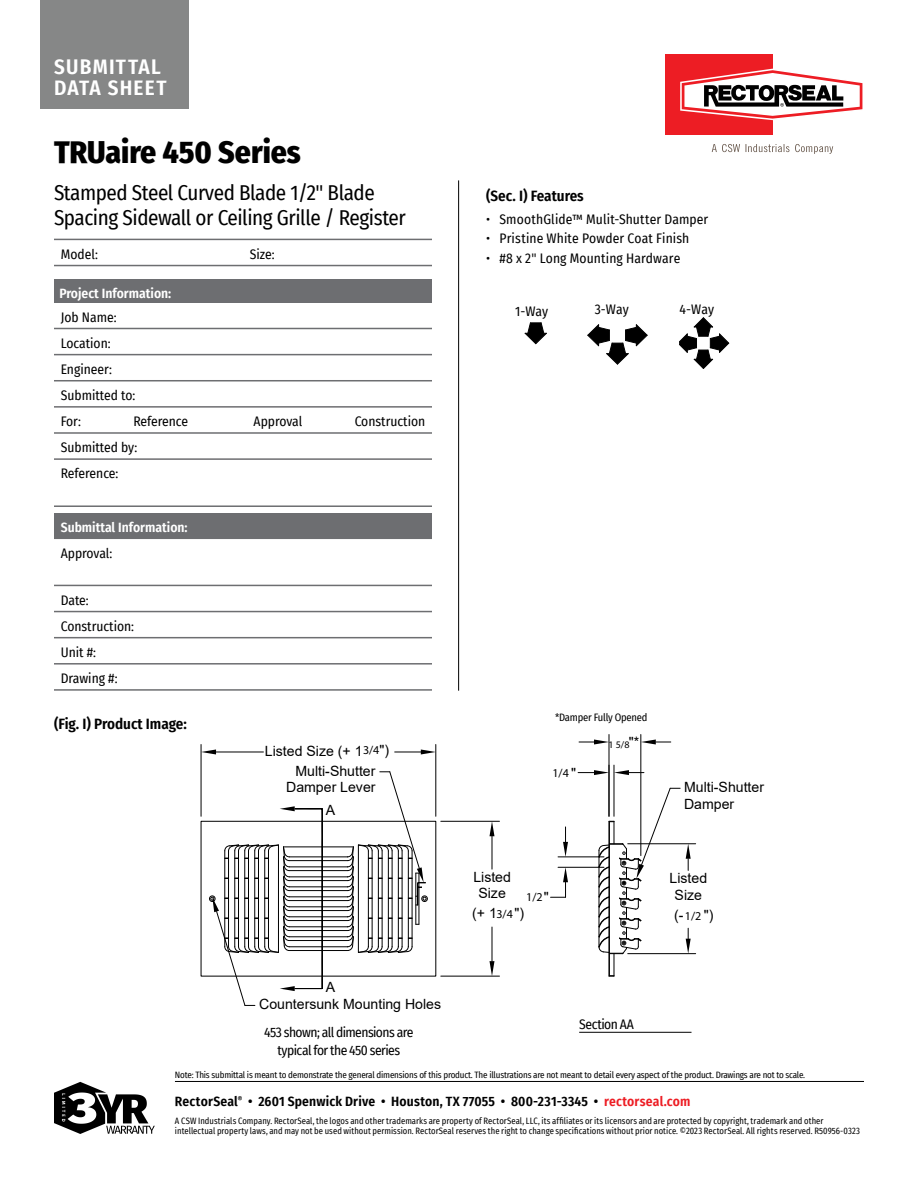
<style>
.page{position:relative;width:918px;height:1188px;background:#fff}
.page>*{position:absolute;margin:0;border:0;box-sizing:border-box;transform-origin:0 0}
.t1{font:800 31.5px "Fira Sans Condensed";color:#000}
.t2{font:21px "Fira Sans Condensed";letter-spacing:-.02em;color:#000}
.t3{font:600 21px/21px "Fira Sans Condensed";letter-spacing:.06em;color:#fff}
.t4{font:600 15px "Fira Sans Condensed";color:#000}
.t5{font:14.1px/16.8px "Arial";color:#000;text-align:center}
.t6{font:13.5px/26.1px "Fira Sans Condensed";color:#000}
.t7{font:600 13.5px "Fira Sans Condensed";letter-spacing:.01em;color:#000}
.t8{font:13.5px/18.3px "Fira Sans Condensed";letter-spacing:-.04em;color:#000;text-align:center}
.t9{font:600 13.5px "Fira Sans Condensed";color:#fff}
.t10{font:13.5px "Fira Sans Condensed";letter-spacing:-.03em;color:#000}
.t11{font:12px "Myriad Pro";color:#000}
.t12{font:10.5px "Fira Sans Condensed";letter-spacing:-.02em;color:#000}
.t13{font:10.05px "Myriad Pro";color:#000}
.t14{font:9px/10.5px "Fira Sans Condensed";letter-spacing:.005em;color:#000;scale:.95 1}
.t15{font:9px "Fira Sans Condensed";letter-spacing:-.02em;color:#000}
.s1{color:#ed1d24}
</style>
<div class="page">
<div style="left:40px;top:0;width:149px;height:108px;background:#868787"></div>
<div style="left:665px;top:54px;width:108px;height:81px;background:#ed1d24"></div>
<svg style="left:680px;top:69px;width:183px;height:51px"></svg>
<svg style="left:712px;top:144px;width:121px;height:10px"></svg>
<hr style="left:579px;top:1032px;width:113px;height:1px;background:#000">
<hr style="left:458px;top:180px;width:1px;height:511px;background:#000">
<hr style="left:175px;top:1081px;width:689px;height:1px;background:#000">
<div style="left:54px;top:280px;width:378px;height:23px;background:#6d6e71"></div>
<svg style="left:54px;top:327px;width:378px;height:55px"></svg>
<hr style="left:54px;top:328px;width:378px;height:1px;background:#6d6e71">
<hr style="left:54px;top:354px;width:378px;height:1px;background:#6d6e71">
<hr style="left:54px;top:380px;width:378px;height:1px;background:#6d6e71">
<hr style="left:54px;top:406px;width:378px;height:2px;background:#6d6e71">
<hr style="left:54px;top:432px;width:378px;height:2px;background:#6d6e71">
<hr style="left:54px;top:458px;width:378px;height:2px;background:#6d6e71">
<hr style="left:54px;top:505px;width:378px;height:2px;background:#6d6e71">
<div style="left:54px;top:513px;width:378px;height:26px;background:#6d6e71"></div>
<svg style="left:54px;top:584px;width:378px;height:55px"></svg>
<hr style="left:54px;top:585px;width:378px;height:1px;background:#6d6e71">
<hr style="left:54px;top:611px;width:378px;height:1px;background:#6d6e71">
<hr style="left:54px;top:637px;width:378px;height:1px;background:#6d6e71">
<hr style="left:54px;top:663px;width:378px;height:2px;background:#6d6e71">
<hr style="left:54px;top:689px;width:378px;height:2px;background:#6d6e71">
<svg style="left:54px;top:240px;width:378px;height:25px"></svg>
<hr style="left:54px;top:239px;width:189px;height:1px;background:#6d6e71">
<hr style="left:243px;top:239px;width:189px;height:1px;background:#6d6e71">
<hr style="left:54px;top:265px;width:189px;height:1px;background:#6d6e71">
<hr style="left:243px;top:265px;width:189px;height:1px;background:#6d6e71">
<svg style="left:54px;top:1082px;width:101px;height:52px"></svg>
<svg style="left:525px;top:323px;width:22px;height:21px"></svg>
<svg style="left:587px;top:324px;width:61px;height:41px"></svg>
<svg style="left:679px;top:318px;width:50px;height:51px"></svg>
<hr style="left:201px;top:744px;width:1px;height:72px;background:#000">
<hr style="left:435px;top:744px;width:1px;height:72px;background:#000">
<hr style="left:216px;top:752px;width:47px;height:1px;background:#000">
<svg style="left:201px;top:749px;width:15px;height:5px"></svg>
<svg style="left:395px;top:749px;width:41px;height:5px"></svg>
<hr style="left:441px;top:821px;width:58px;height:1px;background:#000">
<hr style="left:441px;top:976px;width:58px;height:1px;background:#000">
<hr style="left:492px;top:836px;width:1px;height:33px;background:#000">
<hr style="left:492px;top:927px;width:1px;height:34px;background:#000">
<svg style="left:489px;top:821px;width:5px;height:15px"></svg>
<svg style="left:489px;top:961px;width:5px;height:15px"></svg>
<hr style="left:614px;top:765px;width:1px;height:51px;background:#000">
<svg style="left:578px;top:770px;width:66px;height:5px"></svg>
<hr style="left:641px;top:735px;width:1px;height:121px;background:#000">
<hr style="left:609px;top:735px;width:1px;height:81px;background:#000">
<svg style="left:641px;top:740px;width:30px;height:4px"></svg>
<svg style="left:579px;top:740px;width:30px;height:4px"></svg>
<hr style="left:628px;top:844px;width:68px;height:1px;background:#000">
<hr style="left:628px;top:953px;width:68px;height:1px;background:#000">
<svg style="left:686px;top:844px;width:5px;height:26px"></svg>
<svg style="left:686px;top:928px;width:5px;height:26px"></svg>
<svg style="left:280px;top:806px;width:15px;height:5px"></svg>
<div style="left:421px;top:896px;width:7px;height:6px;border:1px solid #000;border-radius:50%"></div>
<hr style="left:289px;top:940px;width:59px;height:1px;background:#000">
<hr style="left:289px;top:936px;width:59px;height:1px;background:#000">
<hr style="left:289px;top:930px;width:59px;height:1px;background:#000">
<hr style="left:289px;top:926px;width:59px;height:1px;background:#000">
<hr style="left:289px;top:920px;width:59px;height:1px;background:#000">
<hr style="left:289px;top:916px;width:59px;height:1px;background:#000">
<hr style="left:289px;top:910px;width:59px;height:1px;background:#000">
<hr style="left:289px;top:906px;width:59px;height:1px;background:#000">
<hr style="left:289px;top:900px;width:59px;height:1px;background:#000">
<hr style="left:289px;top:896px;width:59px;height:1px;background:#000">
<hr style="left:289px;top:890px;width:59px;height:1px;background:#000">
<hr style="left:289px;top:886px;width:59px;height:1px;background:#000">
<hr style="left:289px;top:950px;width:59px;height:1px;background:#000">
<hr style="left:289px;top:946px;width:59px;height:1px;background:#000">
<hr style="left:289px;top:880px;width:59px;height:1px;background:#000">
<hr style="left:289px;top:877px;width:59px;height:1px;background:#000">
<hr style="left:289px;top:870px;width:59px;height:1px;background:#000">
<hr style="left:289px;top:867px;width:59px;height:1px;background:#000">
<hr style="left:289px;top:860px;width:59px;height:1px;background:#000">
<hr style="left:289px;top:857px;width:59px;height:1px;background:#000">
<hr style="left:283px;top:847px;width:70px;height:1px;background:#000">
<svg style="left:209px;top:844px;width:86px;height:162px"></svg>
<svg style="left:598px;top:788px;width:82px;height:189px"></svg>
<hr style="left:558px;top:857px;width:46px;height:1px;background:#000">
<hr style="left:558px;top:867px;width:46px;height:1px;background:#000">
<svg style="left:563px;top:827px;width:5px;height:30px"></svg>
<svg style="left:551px;top:867px;width:17px;height:31px"></svg>
<svg style="left:347px;top:771px;width:79px;height:182px"></svg>
<h2 class="t3" style="left:54px;top:55px;width:114px">SUBMITTAL<br>DATA SHEET</h2>
<h1 class="t1" style="left:54px;top:125px;width:248px">TRUaire 450 Series</h1>
<h2 class="t2" style="left:54px;top:177px;width:322px">Stamped Steel Curved Blade 1/2" Blade</h2>
<h3 class="t4" style="left:486px;top:183px;width:99px">(Sec. I) Features</h3>
<h2 class="t2" style="left:54px;top:202px;width:353px">Spacing Sidewall or Ceiling Grille / Register</h2>
<h3 class="t6" style="left:486px;top:206px;width:224px">• SmoothGlide™ Mulit-Shutter Damper</h3>
<h3 class="t6" style="left:486px;top:225px;width:205px">• Pristine White Powder Coat Finish</h3>
<h3 class="t6" style="left:250px;top:241px;width:26px">Size:</h3>
<h3 class="t6" style="left:61px;top:241px;width:39px">Model:</h3>
<h3 class="t6" style="left:486px;top:245px;width:196px">• #8 x 2" Long Mounting Hardware</h3>
<h3 class="t9" style="left:59px;top:282px;width:113px">Project Information:</h3>
<h3 class="t6" style="left:61px;top:304px;width:76px">Job Name:<br>Location:<br>Engineer:<br>Submitted to:<br>For:</h3>
<h3 class="t6" style="left:133px;top:408px;width:56px">Reference</h3>
<h3 class="t6" style="left:254px;top:408px;width:50px">Approval</h3>
<h3 class="t6" style="left:355px;top:408px;width:72px">Construction</h3>
<h3 class="t6" style="left:61px;top:434px;width:78px">Submitted by:<br>Reference:</h3>
<h3 class="t9" style="left:61px;top:517px;width:128px">Submittal Information:</h3>
<h3 class="t6" style="left:61px;top:540px;width:53px">Approval:</h3>
<h3 class="t6" style="left:61px;top:587px;width:75px">Date:<br>Construction:<br>Unit #:<br>Drawing #:</h3>
<h3 class="t4" style="left:54px;top:712px;width:134px">(Fig. I) Product Image:</h3>
<h3 class="t5" style="left:265px;top:742px;width:126px">Listed Size (+ 1 ")</h3>
<h3 class="t11" style="left:363px;top:743px;width:18px">3/4</h3>
<h3 class="t5" style="left:286px;top:762px;width:91px;text-align:right">Multi-Shutter<br>Damper Lever</h3>
<h3 class="t5" style="left:326px;top:802px;width:11px">A</h3>
<h3 class="t5" style="left:326px;top:979px;width:11px">A</h3>
<h3 class="t5" style="left:259px;top:996px;width:183px">Countersunk Mounting Holes</h3>
<h3 class="t8" style="left:264px;top:1023px;width:151px">453 shown; all dimensions are typical for the 450 series</h3>
<h3 class="t6" style="left:515px;top:298px;width:35px">1-Way</h3>
<h3 class="t6" style="left:595px;top:296px;width:35px">3-Way</h3>
<h3 class="t6" style="left:680px;top:296px;width:36px">4-Way</h3>
<p class="t12" style="left:555px;top:710px;width:94px">*Damper Fully Opened</p>
<h3 class="t5" style="left:571px;top:764px;width:7px">"</h3>
<h3 class="t11" style="left:552px;top:766px;width:18px">1/4</h3>
<h3 class="t5" style="left:473px;top:868px;width:39px">Listed<br>Size</h3>
<h3 class="t5" style="left:472px;top:905px;width:53px">(+ 1 ")</h3>
<h3 class="t5" style="left:544px;top:889px;width:7px">"</h3>
<h3 class="t11" style="left:526px;top:890px;width:18px">1/2</h3>
<h3 class="t11" style="left:496px;top:907px;width:18px">3/4</h3>
<h3 class="t5" style="left:629px;top:734px;width:12px">"*</h3>
<p class="t13" style="left:609px;top:738px;width:22px">1 5/8</p>
<h3 class="t5" style="left:684px;top:779px;width:82px;text-align:left">Multi-Shutter<br>Damper</h3>
<h3 class="t5" style="left:670px;top:869px;width:39px">Listed<br>Size</h3>
<h3 class="t5" style="left:674px;top:906px;width:11px">(-</h3>
<h3 class="t5" style="left:704px;top:906px;width:11px">")</h3>
<h3 class="t11" style="left:685px;top:909px;width:18px">1/2</h3>
<h3 class="t10" style="left:579px;top:1014px;width:56px">Section AA</h3>
<p class="t15" style="left:175px;top:1068px;width:632px">Note: This submittal is meant to demonstrate the general dimensions of this product. The illustrations are not meant to detail every aspect of the product. Drawings are not to scale.</p>
<h3 class="t7" style="left:175px;top:1091px;width:517px">RectorSeal<sup>®</sup> • 2601 Spenwick Drive • Houston, TX 77055 • 800-231-3345 • <span class="s1">rectorseal.com</span></h3>
<p class="t14" style="left:175px;top:1115px;width:723px">A CSW Industrials Company. RectorSeal, the logos and other trademarks are property of RectorSeal, LLC, its affiliates or its licensors and are protected by copyright, trademark and other intellectual property laws, and may not be used without permission. RectorSeal reserves the right to change specifications without prior notice. ©2023 RectorSeal. All rights reserved. R50956-0323</p>
</div>
